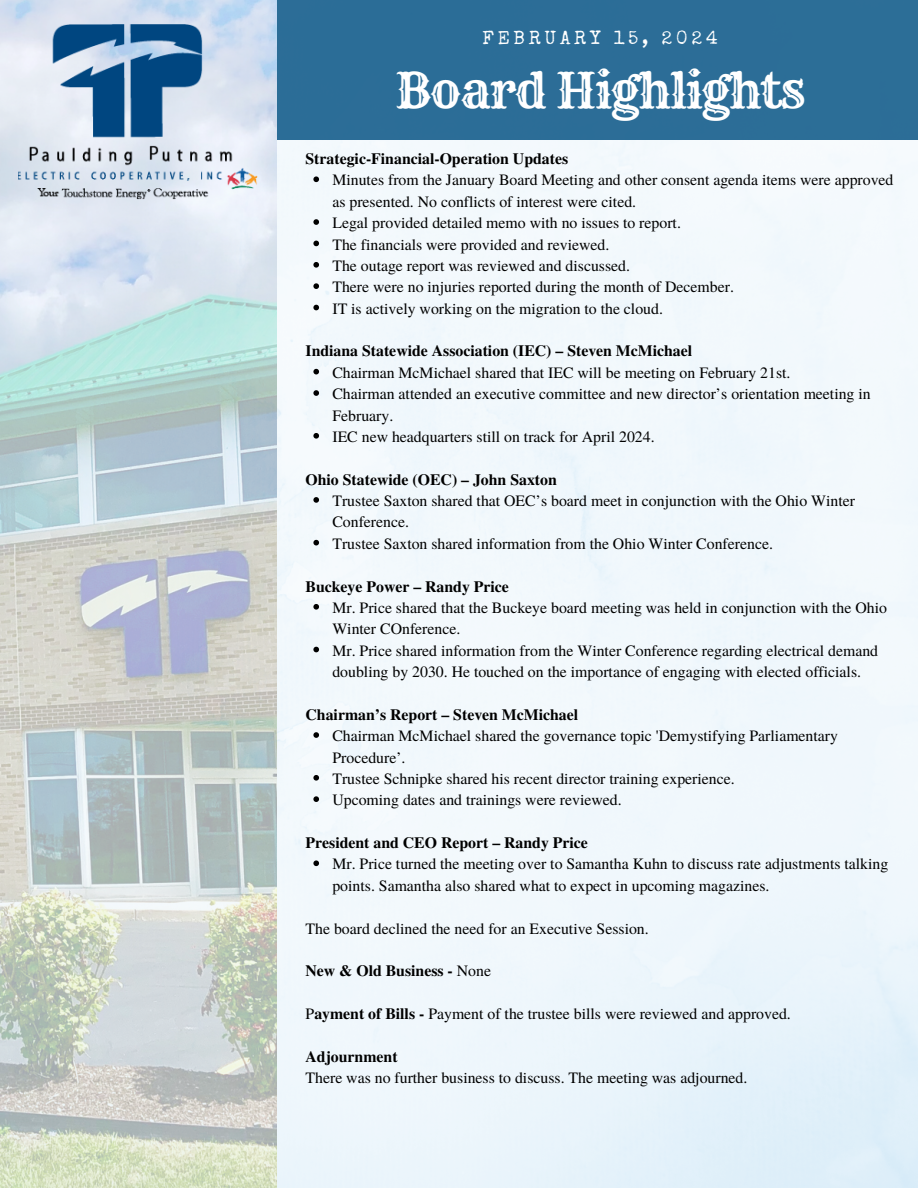
<style>
.page{position:relative;width:918px;height:1188px;background:#fff}
.page>*{position:absolute;margin:0;border:0;box-sizing:border-box;transform-origin:0 0}
.t1{font:48.6px "Rye";letter-spacing:-.03em;color:#fff}
.t2{font:18.9px "Special Elite";letter-spacing:.2em;color:#fff}
.t3{font:15.75px/21.3px "Te X Gyre Termes";color:#000}
.t4{font:700 15.75px "Te X Gyre Termes";color:#000}
.s1{font-weight:400}
.s2{font-weight:700}
</style>
<div class="page">
<img style="left:277px;top:139px;width:641px;height:1049px">
<img style="left:0;top:0;width:277px;height:1188px">
<svg style="left:313px;top:176px;width:6px;height:6px"></svg>
<svg style="left:313px;top:219px;width:6px;height:6px"></svg>
<svg style="left:313px;top:241px;width:6px;height:5px"></svg>
<svg style="left:313px;top:262px;width:6px;height:6px"></svg>
<svg style="left:313px;top:283px;width:6px;height:6px"></svg>
<svg style="left:313px;top:305px;width:6px;height:5px"></svg>
<svg style="left:313px;top:369px;width:6px;height:5px"></svg>
<svg style="left:313px;top:390px;width:6px;height:6px"></svg>
<svg style="left:313px;top:433px;width:6px;height:6px"></svg>
<svg style="left:313px;top:497px;width:6px;height:6px"></svg>
<svg style="left:313px;top:540px;width:6px;height:5px"></svg>
<svg style="left:313px;top:604px;width:6px;height:6px"></svg>
<svg style="left:313px;top:647px;width:6px;height:5px"></svg>
<svg style="left:313px;top:732px;width:6px;height:6px"></svg>
<svg style="left:313px;top:775px;width:6px;height:6px"></svg>
<svg style="left:313px;top:796px;width:6px;height:6px"></svg>
<svg style="left:313px;top:860px;width:6px;height:6px"></svg>
<div style="left:277px;top:0;width:641px;height:139px;background:#2c6d97"></div>
<img style="left:18px;top:24px;width:239px;height:176px">
<p class="t2" style="left:483px;top:31px;width:237px">FEBRUARY 15, 2024</p>
<p class="t1" style="left:395px;top:61px;width:412px">Board Highlights</p>
<p class="t4" style="left:306px;top:146px;width:264px">Strategic-Financial-Operation Updates</p>
<p class="t3" style="left:332px;top:169px;width:563px">Minutes from the January Board Meeting and other consent agenda items were approved as presented. No conflicts of interest were cited.</p>
<p class="t3" style="left:332px;top:211px;width:350px">Legal provided detailed memo with no issues to report.</p>
<h2 class="t3" style="left:332px;top:233px;width:279px">The financials were provided and reviewed.</h2>
<h1 class="t3" style="left:332px;top:254px;width:299px">The outage report was reviewed and discussed.</h1>
<h3 class="t3" style="left:332px;top:276px;width:403px">There were no injuries reported during the month of December.</h3>
<p class="t3" style="left:332px;top:297px;width:332px">IT is actively working on the migration to the cloud.</p>
<p class="t4" style="left:306px;top:339px;width:388px">Indiana Statewide Association (IEC) – Steven McMichael</p>
<p class="t3" style="left:332px;top:361px;width:460px">Chairman McMichael shared that IEC will be meeting on February 21st.</p>
<p class="t3" style="left:332px;top:382px;width:540px">Chairman attended an executive committee and new director’s orientation meeting in<br>February.</p>
<p class="t3" style="left:332px;top:425px;width:324px">IEC new headquarters still on track for April 2024.</p>
<p class="t4" style="left:306px;top:467px;width:253px">Ohio Statewide (OEC) – John Saxton</p>
<h3 class="t3" style="left:332px;top:489px;width:524px">Trustee Saxton shared that OEC’s board meet in conjunction with the Ohio Winter<br>Conference.</h3>
<p class="t3" style="left:332px;top:532px;width:442px">Trustee Saxton shared information from the Ohio Winter Conference.</p>
<p class="t4" style="left:306px;top:574px;width:205px">Buckeye Power – Randy Price</p>
<p class="t3" style="left:332px;top:596px;width:556px">Mr. Price shared that the Buckeye board meeting was held in conjunction with the Ohio<br>Winter COnference.</p>
<h3 class="t3" style="left:332px;top:639px;width:547px">Mr. Price shared information from the Winter Conference regarding electrical demand doubling by 2030. He touched on the importance of engaging with elected officials.</h3>
<p class="t4" style="left:306px;top:702px;width:274px">Chairman’s Report – Steven McMichael</p>
<p class="t3" style="left:332px;top:724px;width:507px">Chairman McMichael shared the governance topic 'Demystifying Parliamentary<br>Procedure’.</p>
<h3 class="t3" style="left:332px;top:767px;width:404px">Trustee Schnipke shared his recent director training experience.</h3>
<p class="t3" style="left:332px;top:789px;width:291px">Upcoming dates and trainings were reviewed.</p>
<p class="t4" style="left:306px;top:830px;width:284px">President and CEO Report – Randy Price</p>
<h3 class="t3" style="left:332px;top:853px;width:557px">Mr. Price turned the meeting over to Samantha Kuhn to discuss rate adjustments talking points. Samantha also shared what to expect in upcoming magazines.</h3>
<p class="t3" style="left:306px;top:917px;width:345px">The board declined the need for an Executive Session.</p>
<p class="t4" style="left:306px;top:959px;width:187px">New &amp; Old Business - <span class="s1">None</span></p>
<p class="t3" style="left:306px;top:1002px;width:487px">P<span class="s2">ayment of Bills -</span> Payment of the trustee bills were reviewed and approved.</p>
<h3 class="t4" style="left:306px;top:1044px;width:94px">Adjournment</h3>
<p class="t3" style="left:306px;top:1066px;width:443px">There was no further business to discuss. The meeting was adjourned.</p>
</div>
